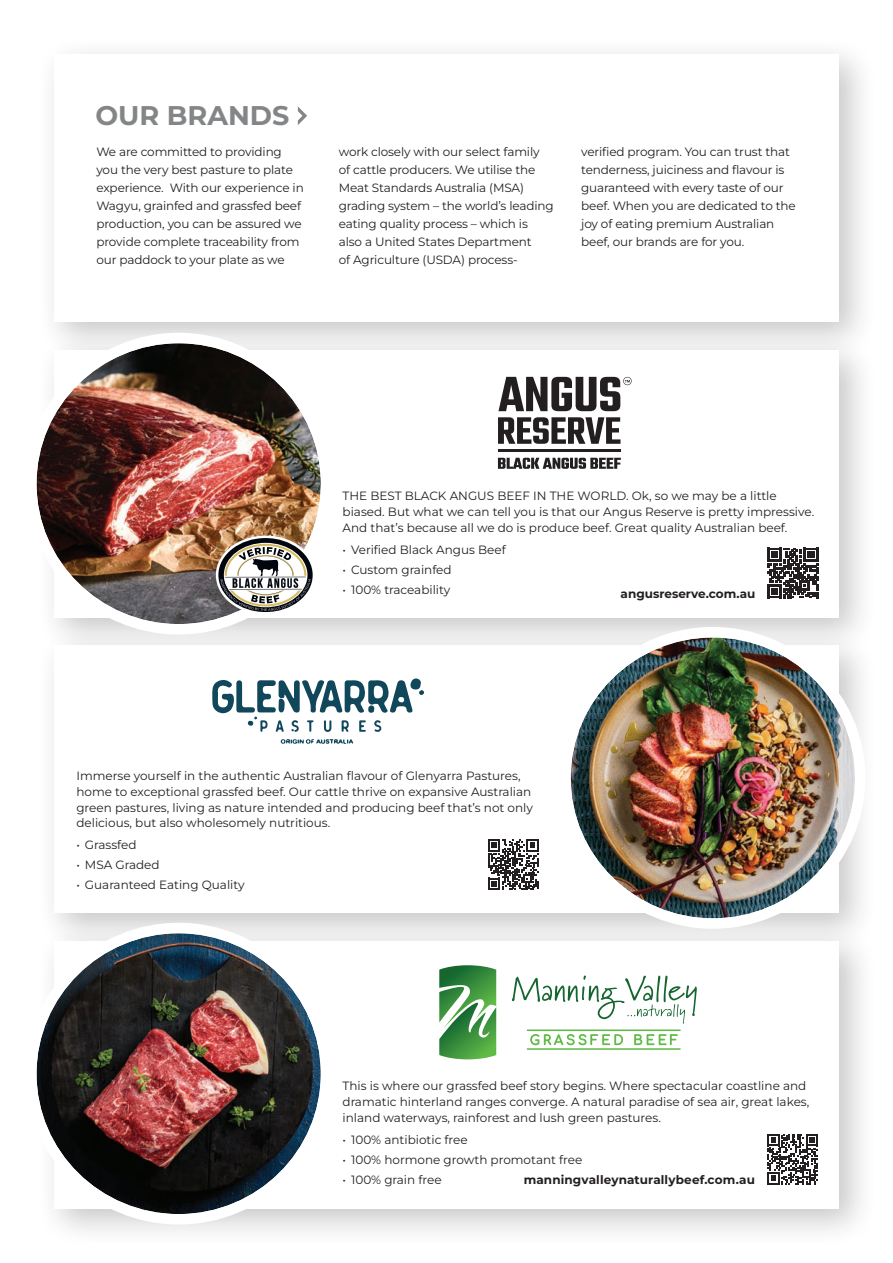
<style>
.page{position:relative;width:893px;height:1263px;background:#fff}
.page>*{position:absolute;margin:0;border:0;box-sizing:border-box;transform-origin:0 0}
.t1{font:700 27px "Montserrat";color:#838587}
.t2{font:12px/18px "Montserrat";letter-spacing:-.01em;color:#231f20}
.t3{font:700 12px "Montserrat";letter-spacing:.01em;color:#231f20}
</style>
<div class="page">
<div style="left:36px;top:36px;width:842px;height:325px;background:#231f20;opacity:.25"></div>
<div style="left:54px;top:54px;width:785px;height:268px;background:#fff"></div>
<div style="left:36px;top:332px;width:842px;height:324px;background:#231f20;opacity:.25"></div>
<div style="left:54px;top:350px;width:785px;height:268px;background:#fff"></div>
<div style="left:36px;top:628px;width:842px;height:324px;background:#231f20;opacity:.25"></div>
<div style="left:54px;top:645px;width:785px;height:268px;background:#fff"></div>
<div style="left:36px;top:923px;width:842px;height:325px;background:#231f20;opacity:.25"></div>
<div style="left:54px;top:941px;width:785px;height:268px;background:#fff"></div>
<svg style="left:498px;top:417px;width:122px;height:27px"></svg>
<svg style="left:498px;top:458px;width:123px;height:11px"></svg>
<hr style="left:498px;top:449px;width:123px;height:3px;background:#231f20">
<svg style="left:498px;top:377px;width:134px;height:34px"></svg>
<svg style="left:212px;top:678px;width:212px;height:54px"></svg>
<svg style="left:281px;top:739px;width:72px;height:5px"></svg>
<svg style="left:512px;top:975px;width:185px;height:48px"></svg>
<svg style="left:530px;top:1034px;width:93px;height:11px"></svg>
<svg style="left:634px;top:1034px;width:44px;height:11px"></svg>
<hr style="left:527px;top:1029px;width:154px;height:2px;background:#60bb46">
<hr style="left:527px;top:1048px;width:154px;height:2px;background:#60bb46">
<svg style="left:439px;top:965px;width:57px;height:94px"></svg>
<img style="left:37px;top:343px;width:284px;height:281px">
<div style="left:26px;top:333px;width:305px;height:301px;border:10px solid #fff;border-radius:50%"></div>
<img style="left:37px;top:933px;width:284px;height:281px">
<div style="left:26px;top:923px;width:305px;height:301px;border:10px solid #fff;border-radius:50%"></div>
<img style="left:571px;top:637px;width:284px;height:281px">
<div style="left:560px;top:627px;width:305px;height:302px;border:10px solid #fff;border-radius:50%"></div>
<div style="left:216px;top:536px;width:99px;height:79px;background:#fff;border-radius:50%"></div>
<svg style="left:218px;top:538px;width:95px;height:74px"></svg>
<svg style="left:767px;top:548px;width:51px;height:50px"></svg>
<svg style="left:488px;top:839px;width:51px;height:51px"></svg>
<svg style="left:767px;top:1134px;width:51px;height:50px"></svg>
<svg style="left:298px;top:106px;width:9px;height:19px"></svg>
<h1 class="t1" style="left:95px;top:97px;width:196px">OUR BRANDS</h1>
<p class="t2" style="left:96px;top:142px;width:209px">We are committed to providing you the very best pasture to plate experience. With our experience in Wagyu, grainfed and grassfed beef production, you can be assured we provide complete traceability from our paddock to your plate as we</p>
<p class="t2" style="left:339px;top:142px;width:216px">work closely with our select family of cattle producers. We utilise the Meat Standards Australia (MSA) grading system – the world’s leading eating quality process – which is also a United States Department<br>of Agriculture (USDA) process-</p>
<p class="t2" style="left:581px;top:142px;width:216px">verified program. You can trust that tenderness, juiciness and flavour is guaranteed with every taste of our beef. When you are dedicated to the joy of eating premium Australian beef, our brands are for you.</p>
<p class="t2" style="left:343px;top:488px;width:473px;line-height:15.8px">THE BEST BLACK ANGUS BEEF IN THE WORLD. Ok, so we may be a little biased. But what we can tell you is that our Angus Reserve is pretty impressive.<br>And that’s because all we do is produce beef. Great quality Australian beef.</p>
<p class="t2" style="left:343px;top:540px;width:165px">• Verified Black Angus Beef</p>
<p class="t2" style="left:343px;top:560px;width:111px">• Custom grainfed</p>
<p class="t2" style="left:343px;top:580px;width:109px">• 100% traceability</p>
<p class="t3" style="left:621px;top:586px;width:136px">angusreserve.com.au</p>
<p class="t2" style="left:76px;top:767px;width:458px;line-height:15.8px">Immerse yourself in the authentic Australian flavour of Glenyarra Pastures, home to exceptional grassfed beef. Our cattle thrive on expansive Australian green pastures, living as nature intended and producing beef that’s not only delicious, but also wholesomely nutritious.</p>
<p class="t2" style="left:76px;top:836px;width:62px">• Grassfed</p>
<p class="t2" style="left:76px;top:855px;width:85px">• MSA Graded</p>
<p class="t2" style="left:76px;top:875px;width:170px">• Guaranteed Eating Quality</p>
<p class="t2" style="left:343px;top:1078px;width:468px;line-height:15.8px">This is where our grassfed beef story begins. Where spectacular coastline and dramatic hinterland ranges converge. A natural paradise of sea air, great lakes, inland waterways, rainforest and lush green pastures.</p>
<p class="t2" style="left:343px;top:1130px;width:127px">• 100% antibiotic free</p>
<p class="t2" style="left:343px;top:1150px;width:241px">• 100% hormone growth promotant free</p>
<p class="t2" style="left:343px;top:1170px;width:101px">• 100% grain free</p>
<p class="t3" style="left:524px;top:1172px;width:233px">manningvalleynaturallybeef.com.au</p>
</div>
